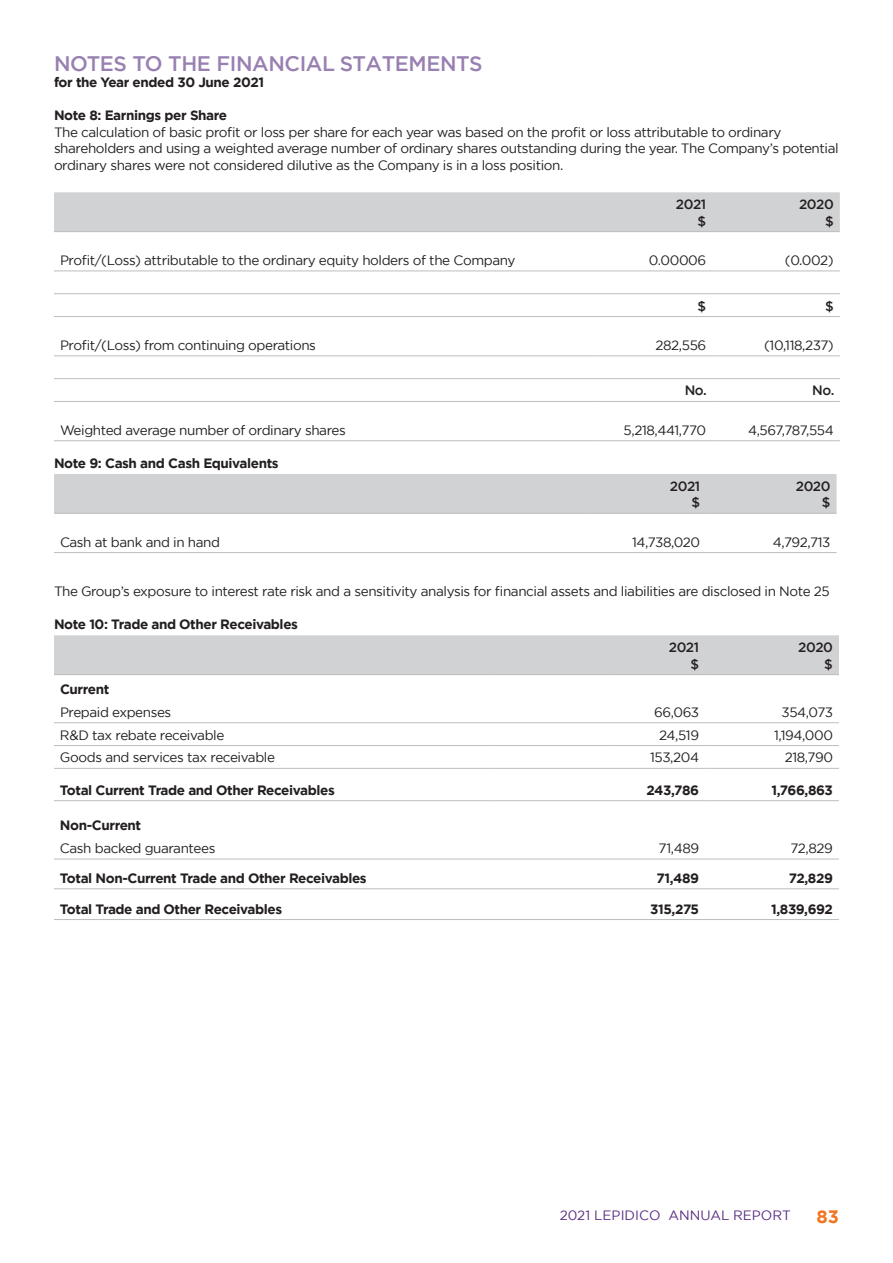
<style>
.page{position:relative;width:893px;height:1263px;background:#fff}
.page>*{position:absolute;margin:0;border:0;box-sizing:border-box;transform-origin:0 0}
.Directors_Report_hea{font:500 21px "Gotham";letter-spacing:-.02em;color:#9880b1}
.t1{font:700 18px "Gotham";color:#f07622}
.Main_Bodycopy{font:13.5px/16.5px "Gotham";letter-spacing:-.03em;color:#231f20}
.Directors_Body_Headi{font:700 13.5px "Gotham";letter-spacing:-.03em;color:#231f20}
.Main_Bodycopy-2{font:500 13.5px "Gotham";letter-spacing:-.03em;color:#231f20}
.t2{font:13.5px "Gotham";color:#592c82}
</style>
<div class="page">
<div style="left:54px;top:192px;width:786px;height:39px;background:#d1d2d4"></div>
<hr style="left:54px;top:231px;width:541px;height:1px;background:#bcbdc0">
<hr style="left:54px;top:271px;width:541px;height:1px;background:#bcbdc0">
<hr style="left:595px;top:271px;width:117px;height:1px;background:#bcbdc0">
<hr style="left:712px;top:271px;width:128px;height:1px;background:#bcbdc0">
<hr style="left:54px;top:293px;width:541px;height:1px;background:#bcbdc0">
<hr style="left:595px;top:293px;width:117px;height:1px;background:#bcbdc0">
<hr style="left:712px;top:293px;width:128px;height:1px;background:#bcbdc0">
<hr style="left:54px;top:316px;width:541px;height:1px;background:#bcbdc0">
<hr style="left:595px;top:316px;width:117px;height:1px;background:#bcbdc0">
<hr style="left:712px;top:316px;width:128px;height:1px;background:#bcbdc0">
<hr style="left:54px;top:356px;width:541px;height:1px;background:#bcbdc0">
<hr style="left:595px;top:356px;width:117px;height:1px;background:#bcbdc0">
<hr style="left:712px;top:356px;width:128px;height:1px;background:#bcbdc0">
<hr style="left:54px;top:378px;width:541px;height:1px;background:#bcbdc0">
<hr style="left:595px;top:378px;width:117px;height:1px;background:#bcbdc0">
<hr style="left:712px;top:378px;width:128px;height:1px;background:#bcbdc0">
<hr style="left:54px;top:401px;width:541px;height:1px;background:#bcbdc0">
<hr style="left:595px;top:401px;width:117px;height:1px;background:#bcbdc0">
<hr style="left:712px;top:401px;width:128px;height:1px;background:#bcbdc0">
<hr style="left:54px;top:440px;width:541px;height:1px;background:#bcbdc0">
<hr style="left:595px;top:440px;width:117px;height:1px;background:#bcbdc0">
<hr style="left:712px;top:440px;width:128px;height:1px;background:#bcbdc0">
<hr style="left:595px;top:231px;width:117px;height:1px;background:#bcbdc0">
<hr style="left:712px;top:231px;width:128px;height:1px;background:#bcbdc0">
<div style="left:54px;top:474px;width:782px;height:39px;background:#d1d2d4"></div>
<hr style="left:54px;top:513px;width:535px;height:1px;background:#bcbdc0">
<hr style="left:54px;top:552px;width:535px;height:1px;background:#bcbdc0">
<hr style="left:589px;top:552px;width:117px;height:1px;background:#bcbdc0">
<hr style="left:706px;top:552px;width:130px;height:1px;background:#bcbdc0">
<hr style="left:589px;top:513px;width:117px;height:1px;background:#bcbdc0">
<hr style="left:706px;top:513px;width:130px;height:1px;background:#bcbdc0">
<div style="left:54px;top:635px;width:785px;height:39px;background:#d1d2d4"></div>
<hr style="left:608px;top:674px;width:97px;height:1px;background:#bcbdc0">
<hr style="left:705px;top:674px;width:134px;height:1px;background:#bcbdc0">
<hr style="left:54px;top:674px;width:437px;height:1px;background:#bcbdc0">
<hr style="left:491px;top:674px;width:117px;height:1px;background:#bcbdc0">
<hr style="left:54px;top:722px;width:437px;height:1px;background:#bcbdc0">
<hr style="left:491px;top:722px;width:117px;height:1px;background:#bcbdc0">
<hr style="left:608px;top:722px;width:97px;height:1px;background:#bcbdc0">
<hr style="left:705px;top:722px;width:134px;height:1px;background:#bcbdc0">
<hr style="left:54px;top:745px;width:437px;height:1px;background:#bcbdc0">
<hr style="left:491px;top:745px;width:117px;height:1px;background:#bcbdc0">
<hr style="left:608px;top:745px;width:97px;height:1px;background:#bcbdc0">
<hr style="left:705px;top:745px;width:134px;height:1px;background:#bcbdc0">
<hr style="left:54px;top:768px;width:437px;height:1px;background:#bcbdc0">
<hr style="left:491px;top:768px;width:117px;height:1px;background:#bcbdc0">
<hr style="left:608px;top:768px;width:97px;height:1px;background:#bcbdc0">
<hr style="left:705px;top:768px;width:134px;height:1px;background:#bcbdc0">
<hr style="left:54px;top:800px;width:437px;height:1px;background:#bcbdc0">
<hr style="left:491px;top:800px;width:117px;height:1px;background:#bcbdc0">
<hr style="left:608px;top:800px;width:97px;height:1px;background:#bcbdc0">
<hr style="left:705px;top:800px;width:134px;height:1px;background:#bcbdc0">
<hr style="left:54px;top:859px;width:437px;height:1px;background:#bcbdc0">
<hr style="left:491px;top:859px;width:117px;height:1px;background:#bcbdc0">
<hr style="left:608px;top:859px;width:97px;height:1px;background:#bcbdc0">
<hr style="left:705px;top:859px;width:134px;height:1px;background:#bcbdc0">
<hr style="left:54px;top:888px;width:437px;height:1px;background:#bcbdc0">
<hr style="left:491px;top:888px;width:117px;height:1px;background:#bcbdc0">
<hr style="left:608px;top:888px;width:97px;height:1px;background:#bcbdc0">
<hr style="left:705px;top:888px;width:134px;height:1px;background:#bcbdc0">
<hr style="left:54px;top:919px;width:437px;height:1px;background:#bcbdc0">
<hr style="left:491px;top:919px;width:117px;height:1px;background:#bcbdc0">
<hr style="left:608px;top:919px;width:97px;height:1px;background:#bcbdc0">
<hr style="left:705px;top:919px;width:134px;height:1px;background:#bcbdc0">
<p class="Directors_Report_hea" style="left:54px;top:50px;width:430px">NOTES TO THE FINANCIAL STATEMENTS</p>
<p class="Directors_Body_Headi" style="left:54px;top:74px;width:212px">for the Year ended 30 June 2021</p>
<p class="Directors_Body_Headi" style="left:54px;top:107px;width:175px">Note 8: Earnings per Share</p>
<p class="Main_Bodycopy" style="left:54px;top:123px;width:786px">The calculation of basic profit or loss per share for each year was based on the profit or loss attributable to ordinary shareholders and using a weighted average number of ordinary shares outstanding during the year. The Company’s potential ordinary shares were not considered dilutive as the Company is in a loss position.</p>
<p class="Main_Bodycopy-2" style="left:676px;top:195px;width:32px">2021</p>
<p class="Main_Bodycopy-2" style="left:698px;top:212px;width:10px">$</p>
<p class="Main_Bodycopy-2" style="left:799px;top:195px;width:36px">2020</p>
<p class="Main_Bodycopy-2" style="left:825px;top:212px;width:10px">$</p>
<p class="Main_Bodycopy" style="left:60px;top:252px;width:457px">Profit/(Loss) attributable to the ordinary equity holders of the Company</p>
<p class="Main_Bodycopy" style="left:649px;top:252px;width:59px">0.00006</p>
<p class="Main_Bodycopy" style="left:785px;top:252px;width:50px">(0.002)</p>
<p class="Main_Bodycopy-2" style="left:698px;top:297px;width:10px">$</p>
<p class="Main_Bodycopy-2" style="left:825px;top:297px;width:10px">$</p>
<p class="Main_Bodycopy" style="left:60px;top:336px;width:257px">Profit/(Loss) from continuing operations</p>
<p class="Main_Bodycopy" style="left:655px;top:336px;width:52px">282,556</p>
<p class="Main_Bodycopy" style="left:764px;top:336px;width:71px">(10,118,237)</p>
<p class="Main_Bodycopy-2" style="left:685px;top:382px;width:24px">No.</p>
<p class="Main_Bodycopy-2" style="left:812px;top:382px;width:24px">No.</p>
<p class="Main_Bodycopy" style="left:60px;top:421px;width:287px">Weighted average number of ordinary shares</p>
<p class="Main_Bodycopy" style="left:624px;top:421px;width:84px">5,218,441,770</p>
<p class="Main_Bodycopy" style="left:748px;top:421px;width:87px">4,567,787,554</p>
<p class="Directors_Body_Headi" style="left:54px;top:454px;width:226px">Note 9: Cash and Cash Equivalents</p>
<p class="Main_Bodycopy-2" style="left:670px;top:477px;width:32px">2021</p>
<p class="Main_Bodycopy-2" style="left:692px;top:494px;width:10px">$</p>
<p class="Main_Bodycopy-2" style="left:796px;top:477px;width:36px">2020</p>
<p class="Main_Bodycopy-2" style="left:822px;top:494px;width:10px">$</p>
<p class="Main_Bodycopy" style="left:60px;top:533px;width:162px">Cash at bank and in hand</p>
<p class="Main_Bodycopy" style="left:632px;top:533px;width:70px">14,738,020</p>
<p class="Main_Bodycopy" style="left:773px;top:533px;width:59px">4,792,713</p>
<p class="Main_Bodycopy" style="left:54px;top:583px;width:777px">The Group’s exposure to interest rate risk and a sensitivity analysis for financial assets and liabilities are disclosed in Note 25</p>
<p class="Directors_Body_Headi" style="left:54px;top:616px;width:245px">Note 10: Trade and Other Receivables</p>
<p class="Main_Bodycopy-2" style="left:669px;top:638px;width:32px">2021</p>
<p class="Main_Bodycopy-2" style="left:690px;top:655px;width:10px">$</p>
<p class="Main_Bodycopy-2" style="left:798px;top:638px;width:36px">2020</p>
<p class="Main_Bodycopy-2" style="left:824px;top:655px;width:10px">$</p>
<p class="Directors_Body_Headi" style="left:60px;top:680px;width:51px">Current</p>
<p class="Main_Bodycopy" style="left:60px;top:703px;width:113px">Prepaid expenses</p>
<p class="Main_Bodycopy" style="left:654px;top:703px;width:47px">66,063</p>
<p class="Main_Bodycopy" style="left:781px;top:703px;width:53px">354,073</p>
<p class="Main_Bodycopy" style="left:60px;top:726px;width:166px">R&amp;D tax rebate receivable</p>
<p class="Main_Bodycopy" style="left:659px;top:726px;width:41px">24,519</p>
<p class="Main_Bodycopy" style="left:774px;top:726px;width:60px">1,194,000</p>
<p class="Main_Bodycopy" style="left:60px;top:749px;width:217px">Goods and services tax receivable</p>
<p class="Main_Bodycopy" style="left:650px;top:749px;width:50px">153,204</p>
<p class="Main_Bodycopy" style="left:785px;top:749px;width:50px">218,790</p>
<p class="Directors_Body_Headi" style="left:60px;top:781px;width:276px">Total Current Trade and Other Receivables</p>
<p class="Directors_Body_Headi" style="left:646px;top:781px;width:54px">243,786</p>
<p class="Directors_Body_Headi" style="left:771px;top:781px;width:63px">1,766,863</p>
<p class="Directors_Body_Headi" style="left:60px;top:816px;width:83px">Non-Current</p>
<p class="Main_Bodycopy" style="left:60px;top:840px;width:157px">Cash backed guarantees</p>
<p class="Main_Bodycopy" style="left:659px;top:840px;width:42px">71,489</p>
<p class="Main_Bodycopy" style="left:790px;top:840px;width:44px">72,829</p>
<p class="Directors_Body_Headi" style="left:60px;top:869px;width:308px">Total Non-Current Trade and Other Receivables</p>
<p class="Directors_Body_Headi" style="left:656px;top:869px;width:44px">71,489</p>
<p class="Directors_Body_Headi" style="left:789px;top:869px;width:46px">72,829</p>
<p class="Directors_Body_Headi" style="left:60px;top:900px;width:224px">Total Trade and Other Receivables</p>
<p class="Directors_Body_Headi" style="left:650px;top:900px;width:50px">315,275</p>
<p class="Directors_Body_Headi" style="left:771px;top:900px;width:63px">1,839,692</p>
<p class="t2" style="left:560px;top:1206px;width:233px">2021 LEPIDICO ANNUAL REPORT</p>
<h2 class="t1" style="left:816px;top:1205px;width:24px">83</h2>
</div>
